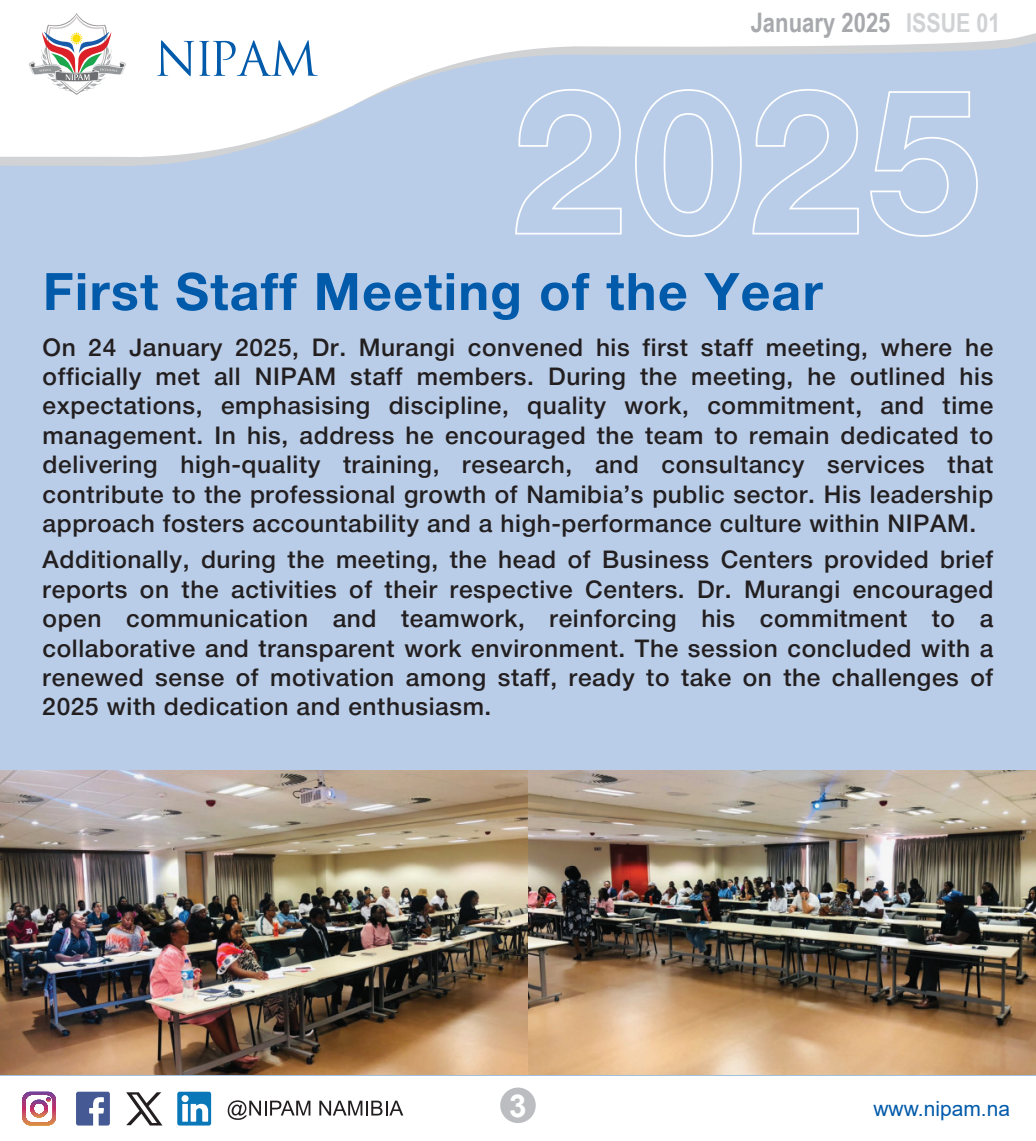
<style>
.page{position:relative;width:1036px;height:1141px;background:#fff}
.page>*{position:absolute;margin:0;border:0;box-sizing:border-box;transform-origin:0 0}
.t1{font:700 51.8px "Helvetica Neue";letter-spacing:.025em;color:#015aaa}
.t2{font:700 31.5px "Arial";color:#fff}
.t3{font:700 26.95px "Arial Narrow";color:#a8a9ad}
.t4{font:700 26.07px "Arial Narrow";color:#d1d2d4}
.t5{font:500 24.5px/29.4px "Helvetica Neue";letter-spacing:.025em;color:#231f20;text-align:justify}
.t6{font:21px "Arial";color:#015aaa}
</style>
<div class="page">
<div style="left:0;top:42px;width:1035px;height:728px;background:#b9cde9"></div>
<svg style="left:228px;top:1100px;width:82px;height:20px"></svg>
<svg style="left:319px;top:1101px;width:84px;height:14px"></svg>
<svg style="left:76px;top:1092px;width:34px;height:33px"></svg>
<svg style="left:177px;top:1092px;width:34px;height:33px"></svg>
<hr style="left:22px;top:1125px;width:34px;height:1px;background:#dc8f43">
<hr style="left:22px;top:1124px;width:34px;height:1px;background:#da8a47">
<hr style="left:22px;top:1123px;width:34px;height:1px;background:#d8854a">
<hr style="left:22px;top:1122px;width:34px;height:1px;background:#d7804f">
<hr style="left:22px;top:1121px;width:34px;height:1px;background:#d57b52">
<hr style="left:22px;top:1120px;width:34px;height:1px;background:#d47656">
<hr style="left:22px;top:1119px;width:34px;height:1px;background:#d37057">
<hr style="left:22px;top:1118px;width:34px;height:1px;background:#d16c5a">
<hr style="left:22px;top:1117px;width:34px;height:1px;background:#ce645c">
<hr style="left:22px;top:1116px;width:34px;height:1px;background:#cd5f5e">
<hr style="left:22px;top:1115px;width:34px;height:1px;background:#cc5960">
<hr style="left:22px;top:1114px;width:34px;height:1px;background:#cb5461">
<hr style="left:22px;top:1113px;width:34px;height:1px;background:#ca4c63">
<hr style="left:22px;top:1112px;width:34px;height:1px;background:#c84564">
<hr style="left:22px;top:1111px;width:34px;height:1px;background:#c73e65">
<hr style="left:22px;top:1110px;width:34px;height:1px;background:#c63466">
<hr style="left:22px;top:1109px;width:34px;height:1px;background:#c52967">
<hr style="left:22px;top:1108px;width:34px;height:1px;background:#c12c69">
<hr style="left:22px;top:1107px;width:34px;height:1px;background:#bc2e6c">
<hr style="left:22px;top:1106px;width:34px;height:1px;background:#b83170">
<hr style="left:22px;top:1105px;width:34px;height:1px;background:#b33473">
<hr style="left:22px;top:1104px;width:34px;height:1px;background:#ae3476">
<hr style="left:22px;top:1103px;width:34px;height:1px;background:#a93578">
<hr style="left:22px;top:1102px;width:34px;height:1px;background:#a5367b">
<hr style="left:22px;top:1101px;width:34px;height:1px;background:#9f377e">
<hr style="left:22px;top:1100px;width:34px;height:1px;background:#9c3b81">
<hr style="left:22px;top:1099px;width:34px;height:1px;background:#963b83">
<hr style="left:22px;top:1098px;width:34px;height:1px;background:#913c87">
<hr style="left:22px;top:1097px;width:34px;height:1px;background:#8c3d8a">
<hr style="left:22px;top:1096px;width:34px;height:1px;background:#873e8d">
<hr style="left:22px;top:1095px;width:34px;height:1px;background:#824091">
<hr style="left:22px;top:1094px;width:34px;height:1px;background:#7d4093">
<hr style="left:22px;top:1093px;width:34px;height:1px;background:#784196">
<hr style="left:22px;top:1092px;width:34px;height:1px;background:#72429a">
<svg style="left:126px;top:1092px;width:36px;height:33px"></svg>
<hr style="left:0;top:1074px;width:1035px;height:1px;background:#015aaa">
<div style="left:500px;top:1088px;width:35px;height:35px;background:#bcbdc0;border-radius:50%"></div>
<svg style="left:0;top:157px;width:352px;height:9px;background:#c5cfde"></svg>
<svg style="left:0;top:42px;width:353px;height:115px"></svg>
<svg style="left:157px;top:40px;width:161px;height:36px"></svg>
<svg style="left:29px;top:13px;width:97px;height:82px"></svg>
<svg style="left:514px;top:88px;width:108px;height:147px;background:#bed0ea"></svg>
<svg style="left:634px;top:88px;width:108px;height:150px;background:#bdcfea"></svg>
<svg style="left:751px;top:88px;width:108px;height:147px;background:#bed0ea"></svg>
<svg style="left:869px;top:90px;width:109px;height:148px;background:#bed0ea"></svg>
<img style="left:527px;top:770px;width:508px;height:304px">
<img style="left:0;top:770px;width:527px;height:304px">
<p class="t3" style="left:750px;top:2px;width:141px">January 2025</p>
<p class="t4" style="left:906px;top:3px;width:96px">ISSUE 01</p>
<h1 class="t1" style="left:43px;top:251px;width:781px">First Staff Meeting of the Year</h1>
<p class="t5" style="left:43px;top:330px;width:952px">On 24 January 2025, Dr. Murangi convened his first staff meeting, where he officially met all NIPAM staff members. During the meeting, he outlined his expectations, emphasising discipline, quality work, commitment, and time management. In his, address he encouraged the team to remain dedicated to delivering high-quality training, research, and consultancy services that contribute to the professional growth of Namibia’s public sector. His leadership approach fosters accountability and a high-performance culture within NIPAM.</p>
<p class="t5" style="left:43px;top:543px;width:952px">Additionally, during the meeting, the head of Business Centers provided brief reports on the activities of their respective Centers. Dr. Murangi encouraged open communication and teamwork, reinforcing his commitment to a collaborative and transparent work environment. The session concluded with a renewed sense of motivation among staff, ready to take on the challenges of 2025 with dedication and enthusiasm.</p>
<p class="t2" style="left:509px;top:1084px;width:19px">3</p>
<p class="t6" style="left:873px;top:1094px;width:138px">www.nipam.na</p>
</div>
